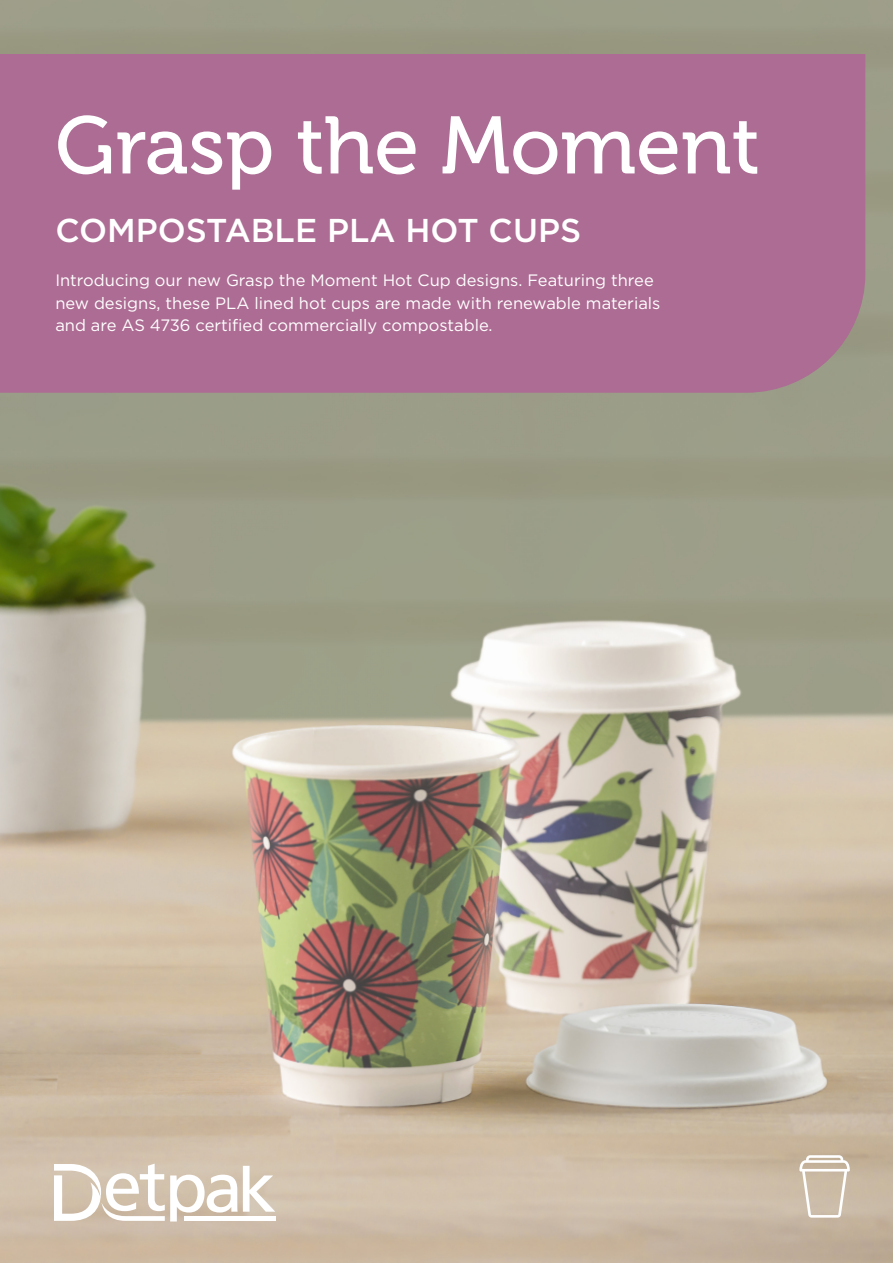
<style>
.page{position:relative;width:893px;height:1263px;background:#fff}
.page>*{position:absolute;margin:0;border:0;box-sizing:border-box;transform-origin:0 0}
.LARGE_PULL_QUOTE{font:81px "Museo 500";color:#fff}
.LARGE_PULL_QUOTE-2{font:500 33px "Gotham";color:#fff}
.t1{font:16.5px/22.5px "Gotham";color:#fff}
</style>
<div class="page">
<img style="left:0;top:0;width:893px;height:1263px">
<div style="left:0;top:54px;width:865px;height:339px;background:#ad6c93"></div>
<div style="left:184px;top:1216px;width:92px;height:5px;background:#fff"></div>
<svg style="left:54px;top:1163px;width:221px;height:58px"></svg>
<svg style="left:799px;top:1155px;width:51px;height:62px"></svg>
<p class="LARGE_PULL_QUOTE" style="left:55px;top:101px;width:706px">Grasp the Moment</p>
<p class="LARGE_PULL_QUOTE-2" style="left:55px;top:209px;width:527px">COMPOSTABLE PLA HOT CUPS</p>
<p class="t1" style="left:55px;top:269px;width:607px">Introducing our new Grasp the Moment Hot Cup designs. Featuring three new designs, these PLA lined hot cups are made with renewable materials and are AS 4736 certified commercially compostable.</p>
</div>
